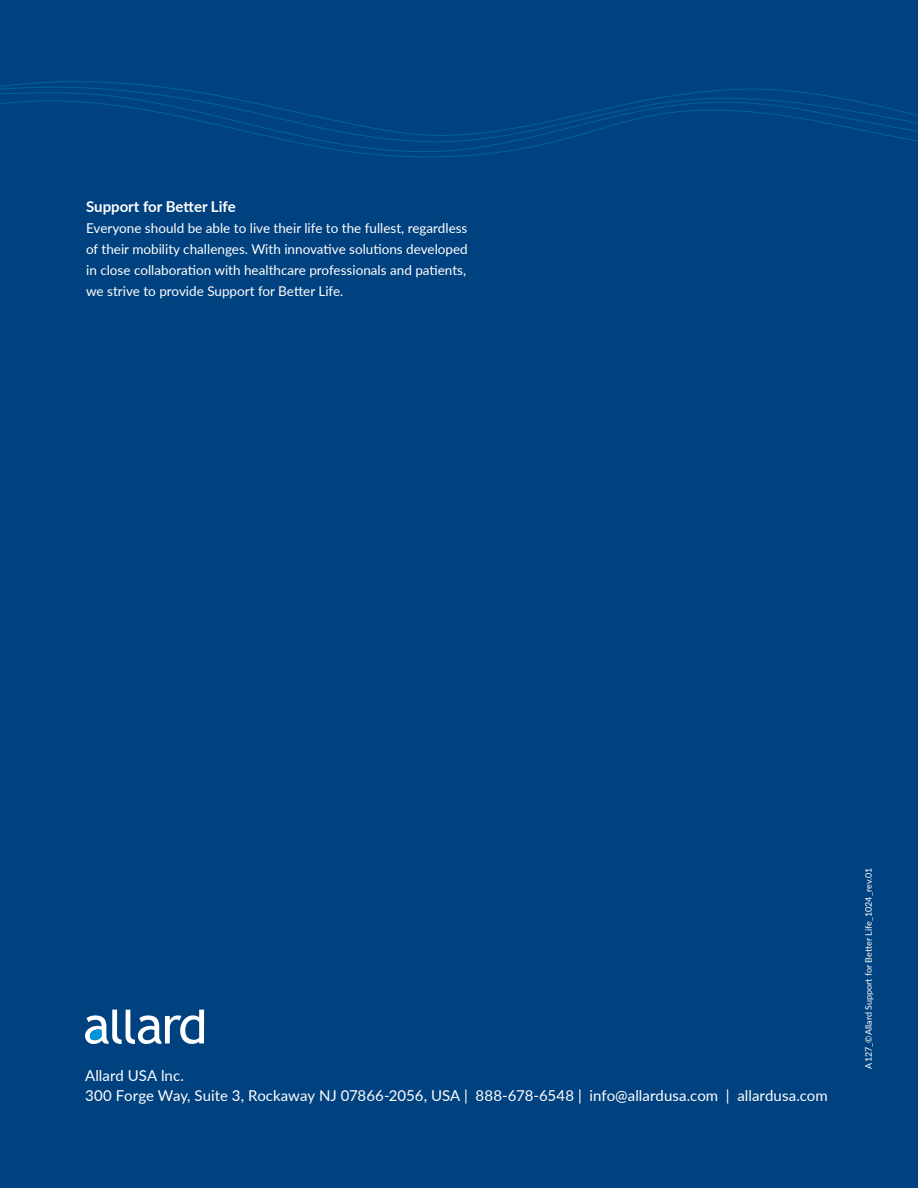
<style>
.page{position:relative;width:918px;height:1188px;background:#00417f}
.page>*{position:absolute;margin:0;border:0;box-sizing:border-box;transform-origin:0 0}
.t1{font:15px/20.1px "Lato";letter-spacing:.005em;color:#fff}
.t2{font:700 15px "Lato";color:#fff}
.t3{font:13.5px/21px "Lato";color:#fff}
.t4{font:9px "Lato";color:#fff}
</style>
<div class="page">
<svg style="left:0;top:81px;width:918px;height:77px"></svg>
<svg style="left:85px;top:1010px;width:119px;height:34px"></svg>
<p class="t2" style="left:86px;top:195px;width:151px">Support for Better Life</p>
<p class="t3" style="left:86px;top:217px;width:383px">Everyone should be able to live their life to the fullest, regardless of their mobility challenges. With innovative solutions developed in close collaboration with healthcare professionals and patients, we strive to provide Support for Better Life.</p>
<p class="t1" style="left:85px;top:1064px;width:744px">Allard USA lnc.<br>300 Forge Way, Suite 3, Rockaway NJ 07866-2056, USA | 888-678-6548 | info@allardusa.com | allardusa.com</p>
<p class="t4" style="left:862px;top:1069px;width:202px;rotate:-90deg">A127_©Allard Support for Better Life_1024_rev.01</p>
</div>
